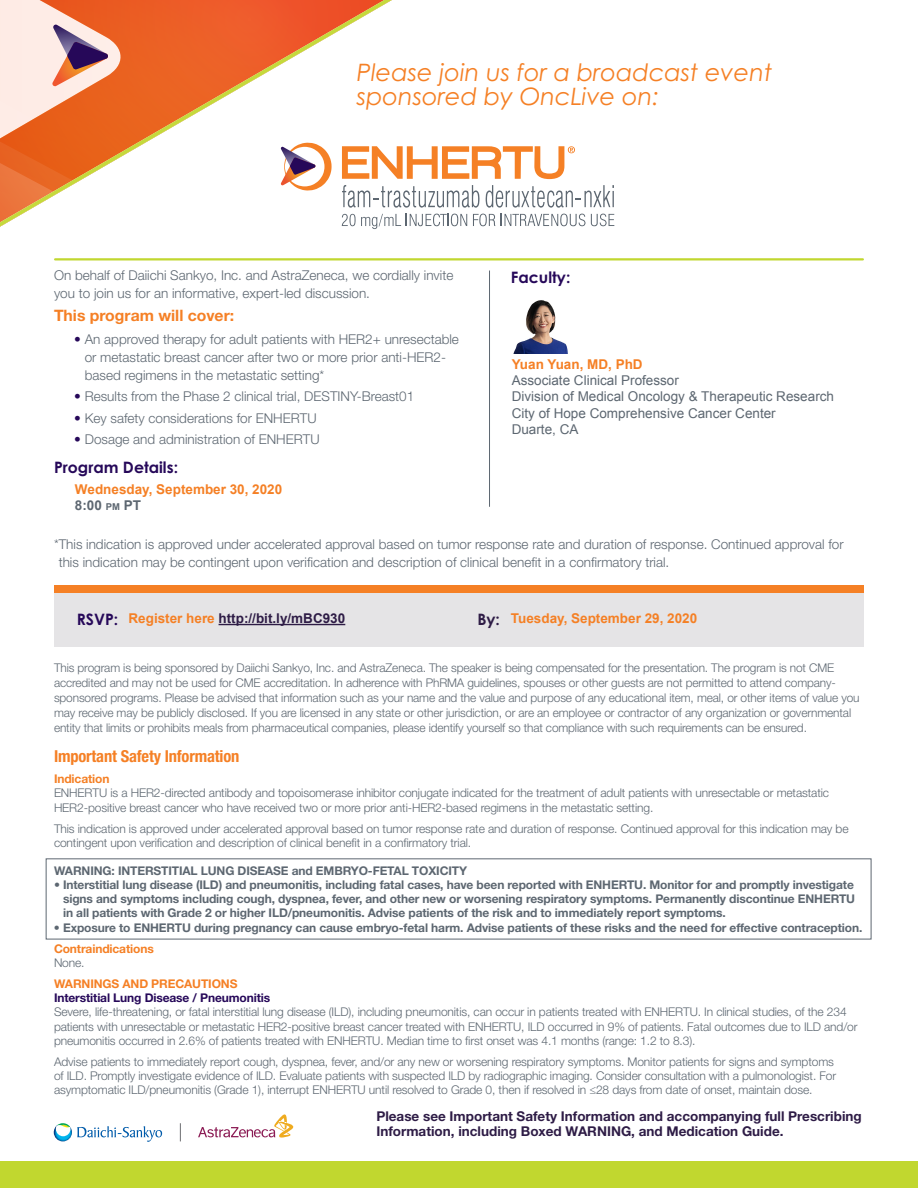
<style>
.page{position:relative;width:918px;height:1188px;background:#fff}
.page>*{position:absolute;margin:0;border:0;box-sizing:border-box;transform-origin:0 0}
.t1{font:italic 24px/24px "Century Gothic";color:#f58025}
.t2{font:700 condensed 16.5px "Helvetica Neue LT Std";letter-spacing:-.01em;color:#f58025}
.t3{font:700 15.75px "Century Gothic";color:#260859}
.t4{font:700 15.75px "Helvetica Neue LT Std";color:#f58025}
.t5{font:700 15.75px "Century Gothic";color:#2e1c46}
.t6{font:300 13.5px/18px "Helvetica Neue LT Std";color:#5d6771}
.t7{font:700 13.5px/15px "Helvetica Neue LT Std";color:#2e1c46}
.t8{font:13.5px/16.2px "Arial";color:#5d6771}
.t9{font:700 13.5px/16.2px "Arial";color:#f58025}
.t10{font:700 13.5px "Arial";color:#2e1c46}
.t11{font:300 12px/14.2px "Helvetica Neue LT Std";letter-spacing:-.01em;color:#5d6771}
.t12{font:700 12px/14.2px "Helvetica Neue LT Std";letter-spacing:-.01em;color:#5d6771;text-align:justify}
.t13{font:700 12px "Helvetica Neue LT Std";letter-spacing:-.01em;color:#f58025}
.t14{font:700 12px "Helvetica Neue LT Std";letter-spacing:-.01em;color:#260859}
.s1{color:#260859}
.s2{color:#5d6771}
.s3{font-size:9.45px;color:#5d6771}
.s4{color:#f58025}
</style>
<div class="page">
<svg style="left:53px;top:1114px;width:241px;height:28px"></svg>
<div style="left:54px;top:592px;width:810px;height:54px;background:#e5e4e6"></div>
<div style="left:54px;top:585px;width:810px;height:7px;background:#f58025"></div>
<svg style="left:392px;top:185px;width:88px;height:23px"></svg>
<svg style="left:372px;top:214px;width:95px;height:15px"></svg>
<svg style="left:473px;top:214px;width:112px;height:12px"></svg>
<svg style="left:591px;top:214px;width:23px;height:12px"></svg>
<svg style="left:486px;top:185px;width:128px;height:23px"></svg>
<svg style="left:392px;top:146px;width:183px;height:33px"></svg>
<hr style="left:55px;top:258px;width:808px;height:2px;background:#c1d72f">
<hr style="left:489px;top:271px;width:1px;height:236px;background:#5d6771">
<svg style="left:0;top:0;width:392px;height:227px"></svg>
<div style="left:0;top:1161px;width:918px;height:27px;background:#c1d72f"></div>
<div style="left:46px;top:858px;width:825px;height:81px;border:1px solid #5d6771"></div>
<hr style="left:219px;top:624px;width:126px;height:1px;background:#2e1c46">
<img style="left:513px;top:300px;width:55px;height:53px">
<h1 class="t1" style="left:357px;top:60px;width:417px">Please join us for a broadcast event sponsored by OncLive on:</h1>
<p class="t6" style="left:54px;top:266px;width:401px">On behalf of Daiichi Sankyo, Inc. and AstraZeneca, we cordially invite you to join us for an informative, expert-led discussion.</p>
<h3 class="t4" style="left:54px;top:306px;width:182px">This program will cover:</h3>
<p class="t6" style="left:85px;top:330px;width:376px;text-indent:-11px"><span class="s1">•</span> An approved therapy for adult patients with HER2+ unresectable or metastatic breast cancer after two or more prior anti-HER2- based regimens in the metastatic setting*</p>
<p class="t6" style="left:74px;top:387px;width:342px"><span class="s1">•</span> Results from the Phase 2 clinical trial, DESTINY-Breast01</p>
<p class="t6" style="left:74px;top:409px;width:244px"><span class="s1">•</span> Key safety considerations for ENHERTU</p>
<p class="t6" style="left:74px;top:430px;width:247px"><span class="s1">•</span> Dosage and administration of ENHERTU</p>
<h3 class="t3" style="left:54px;top:455px;width:126px">Program Details:</h3>
<p class="t9" style="left:75px;top:482px;width:209px">Wednesday, September 30, 2020<br><span class="s2">8:00</span> <span class="s3">pm</span> <span class="s2">PT</span></p>
<h3 class="t3" style="left:511px;top:265px;width:61px">Faculty:</h3>
<p class="t9" style="left:512px;top:357px;width:133px">Yuan Yuan, MD, PhD</p>
<p class="t8" style="left:512px;top:372px;width:324px">Associate Clinical Professor<br>Division of Medical Oncology &amp; Therapeutic Research City of Hope Comprehensive Cancer Center<br>Duarte, CA</p>
<p class="t6" style="left:59px;top:535px;width:786px;text-indent:-5px">*This indication is approved under accelerated approval based on tumor response rate and duration of response. Continued approval for this indication may be contingent upon verification and description of clinical benefit in a confirmatory trial.</p>
<p class="t10" style="left:129px;top:609px;width:218px"><span class="s4">Register here</span> http://bit.ly/mBC930</p>
<p class="t9" style="left:511px;top:611px;width:188px">Tuesday, September 29, 2020</p>
<h3 class="t3" style="left:77px;top:607px;width:43px">RSVP:</h3>
<h3 class="t5" style="left:477px;top:607px;width:24px">By:</h3>
<p class="t11" style="left:54px;top:660px;width:807px;line-height:15px">This program is being sponsored by Daiichi Sankyo, Inc. and AstraZeneca. The speaker is being compensated for the presentation. The program is not CME accredited and may not be used for CME accreditation. In adherence with PhRMA guidelines, spouses or other guests are not permitted to attend company&shy;sponsored programs. Please be advised that information such as your name and the value and purpose of any educational item, meal, or other items of value you may receive may be publicly disclosed. If you are licensed in any state or other jurisdiction, or are an employee or contractor of any organization or governmental entity that limits or prohibits meals from pharmaceutical companies, please identify yourself so that compliance with such requirements can be ensured.</p>
<h2 class="t2" style="left:54px;top:746px;width:187px">Important Safety Information</h2>
<p class="t13" style="left:54px;top:771px;width:57px">Indication</p>
<p class="t11" style="left:54px;top:786px;width:777px">ENHERTU is a HER2-directed antibody and topoisomerase inhibitor conjugate indicated for the treatment of adult patients with unresectable or metastatic<br>HER2-positive breast cancer who have received two or more prior anti-HER2-based regimens in the metastatic setting.</p>
<p class="t11" style="left:54px;top:821px;width:796px">This indication is approved under accelerated approval based on tumor response rate and duration of response. Continued approval for this indication may be contingent upon verification and description of clinical benefit in a confirmatory trial.</p>
<p class="t12" style="left:54px;top:863px;width:415px">WARNING: INTERSTITIAL LUNG DISEASE and EMBRYO-FETAL TOXICITY</p>
<p class="t12" style="left:63px;top:877px;width:793px;text-indent:-9px">• Interstitial lung disease (ILD) and pneumonitis, including fatal cases, have been reported with ENHERTU. Monitor for and promptly investigate signs and symptoms including cough, dyspnea, fever, and other new or worsening respiratory symptoms. Permanently discontinue ENHERTU in all patients with Grade 2 or higher ILD/pneumonitis. Advise patients of the risk and to immediately report symptoms.</p>
<p class="t12" style="left:54px;top:920px;width:810px">• Exposure to ENHERTU during pregnancy can cause embryo-fetal harm. Advise patients of these risks and the need for effective contraception.</p>
<p class="t13" style="left:54px;top:941px;width:101px">Contraindications</p>
<p class="t11" style="left:54px;top:955px;width:32px">None.</p>
<p class="t13" style="left:54px;top:976px;width:185px">WARNINGS AND PRECAUTIONS</p>
<p class="t14" style="left:54px;top:990px;width:218px">Interstitial Lung Disease / Pneumonitis</p>
<p class="t11" style="left:54px;top:1005px;width:805px">Severe, life-threatening, or fatal interstitial lung disease (ILD), including pneumonitis, can occur in patients treated with ENHERTU. In clinical studies, of the 234 patients with unresectable or metastatic HER2-positive breast cancer treated with ENHERTU, ILD occurred in 9% of patients. Fatal outcomes due to ILD and/or pneumonitis occurred in 2.6% of patients treated with ENHERTU. Median time to first onset was 4.1 months (range: 1.2 to 8.3).</p>
<p class="t11" style="left:54px;top:1054px;width:784px">Advise patients to immediately report cough, dyspnea, fever, and/or any new or worsening respiratory symptoms. Monitor patients for signs and symptoms of ILD. Promptly investigate evidence of ILD. Evaluate patients with suspected ILD by radiographic imaging. Consider consultation with a pulmonologist. For asymptomatic ILD/pneumonitis (Grade 1), interrupt ENHERTU until resolved to Grade 0, then if resolved in ≤28 days from date of onset, maintain dose.</p>
<p class="t7" style="left:376px;top:1109px;width:487px">Please see Important Safety Information and accompanying full Prescribing<br>Information, including Boxed WARNING, and Medication Guide.</p>
</div>
